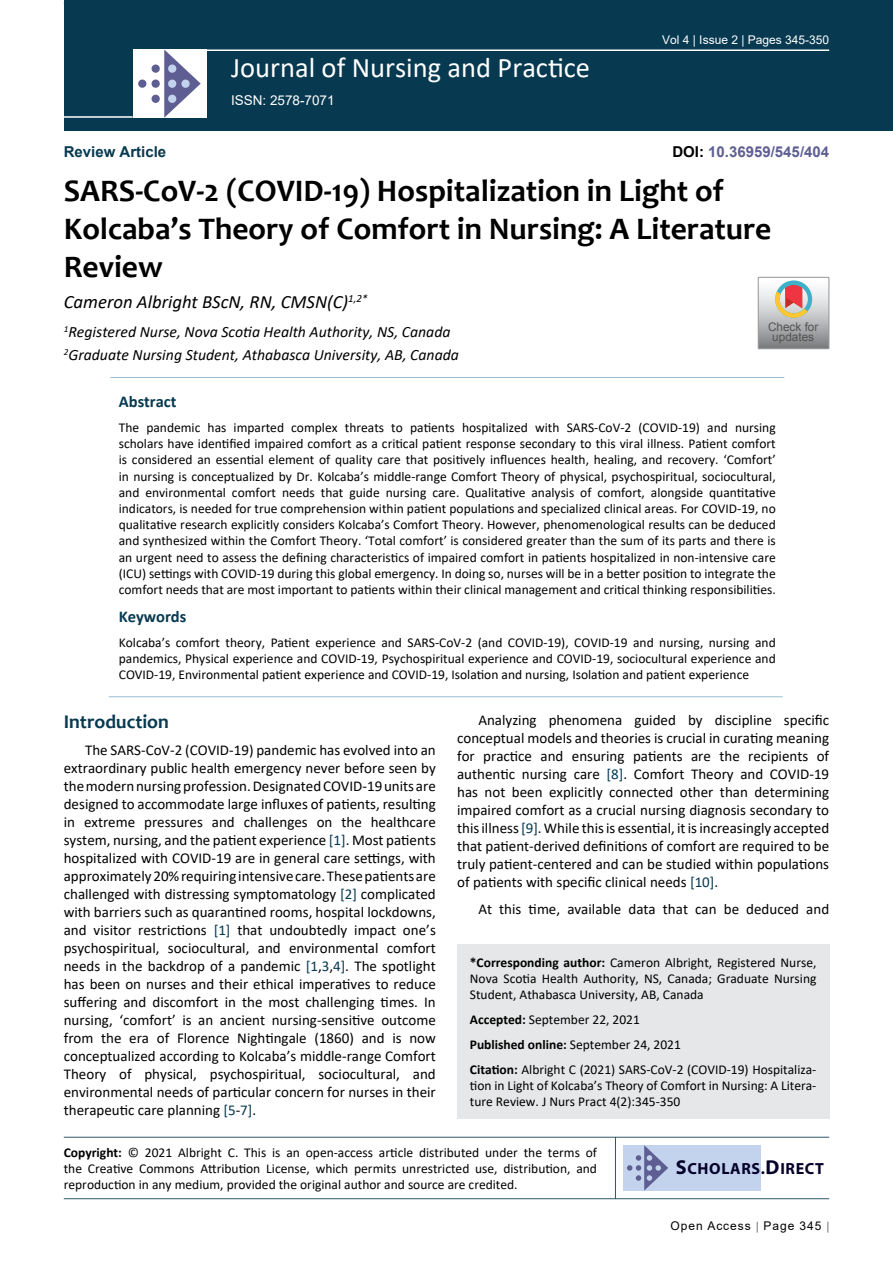
<style>
.page{position:relative;width:893px;height:1263px;background:#fff}
.page>*{position:absolute;margin:0;border:0;box-sizing:border-box;transform-origin:0 0}
.t1{font:700 31.5px/37.8px "Candara";color:#000}
.t2{font:28.5px "Calibri";color:#fff}
.t3{font:700 19.5px "Candara";color:#073950}
.t4{font:italic 18.75px "Calibri";color:#000}
.t5{font:700 16.5px "Calibri";color:#073950}
.t6{font:700 16.2px "Myriad Pro";letter-spacing:.04em;color:#050128}
.t7{font:italic 15.75px/23.1px "Calibri";color:#000}
.t8{font:15px/18px "Calibri";color:#000;text-align:justify}
.t9{font:700 15px "Arial";color:#5e5f93}
.t10{font:700 15px "Arial";color:#073950}
.t11{font:13.5px/16.2px "Calibri";color:#000;text-align:justify}
.t12{font:13.5px "Arial";color:#fff}
.t13{font:12px "Arial";color:#fff}
.t14{font:12px "Arial";letter-spacing:.08em;color:#000}
.t15{font:11.85px/10.2px "Arial";color:#535353;text-align:center}
.s1{color:#000}
.s2{color:#073950}
.s3{font-weight:700}
.s4{font-size:20.25px}
</style>
<div class="page">
<div style="left:64px;top:0;width:829px;height:131px;background:#073950"></div>
<hr style="left:64px;top:1137px;width:765px;height:1px;background:#073950">
<hr style="left:64px;top:1198px;width:765px;height:1px;background:#073950">
<hr style="left:615px;top:1137px;width:1px;height:62px;background:#073950">
<hr style="left:204px;top:49px;width:625px;height:2px;background:#fff">
<hr style="left:64px;top:116px;width:69px;height:2px;background:#fff">
<div style="left:133px;top:49px;width:74px;height:69px;background:#fff"></div>
<svg style="left:164px;top:49px;width:37px;height:69px"></svg>
<div style="left:152px;top:65px;width:8px;height:8px;background:#5e5e92;border-radius:50%"></div>
<div style="left:138px;top:80px;width:8px;height:8px;background:#5e5e92;border-radius:50%"></div>
<div style="left:152px;top:80px;width:8px;height:8px;background:#5e5e92;border-radius:50%"></div>
<div style="left:168px;top:80px;width:8px;height:8px;background:#c3d3ee;border-radius:50%"></div>
<div style="left:181px;top:80px;width:9px;height:8px;background:#c3d3ee;border-radius:50%"></div>
<div style="left:168px;top:95px;width:8px;height:8px;background:#c3d3ee;border-radius:50%"></div>
<div style="left:168px;top:65px;width:8px;height:8px;background:#c3d3ee;border-radius:50%"></div>
<div style="left:152px;top:95px;width:8px;height:8px;background:#5e5e92;border-radius:50%"></div>
<div style="left:457px;top:944px;width:372px;height:175px;background:#e6e7e8"></div>
<div style="left:623px;top:1145px;width:138px;height:45px;background:#c3d3ee"></div>
<svg style="left:627px;top:1145px;width:41px;height:45px"></svg>
<hr style="left:110px;top:377px;width:674px;height:1px;background:#98c0d2">
<hr style="left:109px;top:696px;width:674px;height:1px;background:#98c0d2">
<svg style="left:758px;top:277px;width:71px;height:72px;background:#bdb6b3"></svg>
<p class="t10" style="left:64px;top:141px;width:104px">Review Article</p>
<h2 class="t2" style="left:231px;top:48px;width:361px">Journal of Nursing and Practice</h2>
<p class="t12" style="left:231px;top:91px;width:105px">ISSN: 2578-7071</p>
<p class="t13" style="left:662px;top:31px;width:169px">Vol 4 | Issue 2 | Pages 345-350</p>
<p class="t9" style="left:672px;top:141px;width:158px"><span class="s1">DOI:</span> 10.36959/545/404</p>
<h1 class="t1" style="left:64px;top:172px;width:709px">SARS-CoV-2 (COVID-19) Hospitalization in Light of<br>Kolcaba’s Theory of Comfort in Nursing: A Literature<br>Review</h1>
<h3 class="t4" style="left:64px;top:289px;width:305px">Cameron Albright BScN, RN, CMSN(C)<sup>1,2*</sup></h3>
<p class="t7" style="left:64px;top:319px;width:397px"><sup>1</sup>Registered Nurse, Nova Scotia Health Authority, NS, Canada<br><sup>2</sup>Graduate Nursing Student, Athabasca University, AB, Canada</p>
<p class="t15" style="left:768px;top:321px;width:52px">Check for updates</p>
<p class="t5" style="left:119px;top:390px;width:59px">Abstract</p>
<p class="t11" style="left:119px;top:419px;width:658px">The pandemic has imparted complex threats to patients hospitalized with SARS-CoV-2 (COVID-19) and nursing scholars have identified impaired comfort as a critical patient response secondary to this viral illness. Patient comfort is considered an essential element of quality care that positively influences health, healing, and recovery. ‘Comfort’ in nursing is conceptualized by Dr. Kolcaba’s middle-range Comfort Theory of physical, psychospiritual, sociocultural, and environmental comfort needs that guide nursing care. Qualitative analysis of comfort, alongside quantitative indicators, is needed for true comprehension within patient populations and specialized clinical areas. For COVID-19, no qualitative research explicitly considers Kolcaba’s Comfort Theory. However, phenomenological results can be deduced and synthesized within the Comfort Theory. ‘Total comfort’ is considered greater than the sum of its parts and there is an urgent need to assess the defining characteristics of impaired comfort in patients hospitalized in non-intensive care (ICU) settings with COVID-19 during this global emergency. In doing so, nurses will be in a better position to integrate the comfort needs that are most important to patients within their clinical management and critical thinking responsibilities.</p>
<p class="t5" style="left:119px;top:605px;width:69px">Keywords</p>
<p class="t11" style="left:119px;top:634px;width:658px">Kolcaba’s comfort theory, Patient experience and SARS-CoV-2 (and COVID-19), COVID-19 and nursing, nursing and pandemics, Physical experience and COVID-19, Psychospiritual experience and COVID-19, sociocultural experience and COVID-19, Environmental patient experience and COVID-19, Isolation and nursing, Isolation and patient experience</p>
<h3 class="t3" style="left:64px;top:710px;width:107px">Introduction</h3>
<p class="t8" style="left:64px;top:740px;width:374px;text-indent:21px">The SARS-CoV-2 (COVID-19) pandemic has evolved into an extraordinary public health emergency never before seen by the modern nursing profession. Designated COVID-19 units are designed to accommodate large influxes of patients, resulting in extreme pressures and challenges on the healthcare system, nursing, and the patient experience <span class="s2">[1]</span>. Most patients hospitalized with COVID-19 are in general care settings, with approximately 20% requiring intensive care. These patients are challenged with distressing symptomatology <span class="s2">[2]</span> complicated with barriers such as quarantined rooms, hospital lockdowns, and visitor restrictions <span class="s2">[1]</span> that undoubtedly impact one’s psychospiritual, sociocultural, and environmental comfort needs in the backdrop of a pandemic <span class="s2">[1</span>,<span class="s2">3</span>,<span class="s2">4]</span>. The spotlight has been on nurses and their ethical imperatives to reduce suffering and discomfort in the most challenging times. In nursing, ‘comfort’ is an ancient nursing-sensitive outcome from the era of Florence Nightingale (1860) and is now conceptualized according to Kolcaba’s middle-range Comfort Theory of physical, psychospiritual, sociocultural, and environmental needs of particular concern for nurses in their therapeutic care planning <span class="s2">[5</span>-<span class="s2">7]</span>.</p>
<p class="t8" style="left:457px;top:711px;width:374px;text-indent:21px">Analyzing phenomena guided by discipline specific conceptual models and theories is crucial in curating meaning for practice and ensuring patients are the recipients of authentic nursing care <span class="s2">[8]</span>. Comfort Theory and COVID-19 has not been explicitly connected other than determining impaired comfort as a crucial nursing diagnosis secondary to this illness <span class="s2">[9]</span>. While this is essential, it is increasingly accepted that patient-derived definitions of comfort are required to be truly patient-centered and can be studied within populations of patients with specific clinical needs <span class="s2">[10]</span>.</p>
<p class="t8" style="left:478px;top:899px;width:352px">At this time, available data that can be deduced and</p>
<p class="t11" style="left:470px;top:954px;width:348px"><span class="s3">*Corresponding author:</span> Cameron Albright, Registered Nurse, Nova Scotia Health Authority, NS, Canada; Graduate Nursing Student, Athabasca University, AB, Canada</p>
<p class="t11" style="left:470px;top:1007px;width:348px;line-height:24.8px;text-align:left"><span class="s3">Accepted:</span> September 22, 2021<br><span class="s3">Published online:</span> September 24, 2021<br><span class="s3">Citation:</span> Albright C (2021) SARS-CoV-2 (COVID-19) Hospitaliza-</p>
<p class="t11" style="left:470px;top:1077px;width:348px">tion in Light of Kolcaba’s Theory of Comfort in Nursing: A Litera&shy;ture Review. J Nurs Pract 4(2):345-350</p>
<p class="t11" style="left:64px;top:1144px;width:535px"><span class="s3">Copyright:</span> © 2021 Albright C. This is an open-access article distributed under the terms of the Creative Commons Attribution License, which permits unrestricted use, distribution, and reproduction in any medium, provided the original author and source are credited.</p>
<p class="t6" style="left:676px;top:1158px;width:150px"><span class="s4">S</span>CHOLARS.<span class="s4">D</span>IRECT</p>
<p class="t14" style="left:670px;top:1217px;width:152px">Open Access Page 345</p>
</div>
